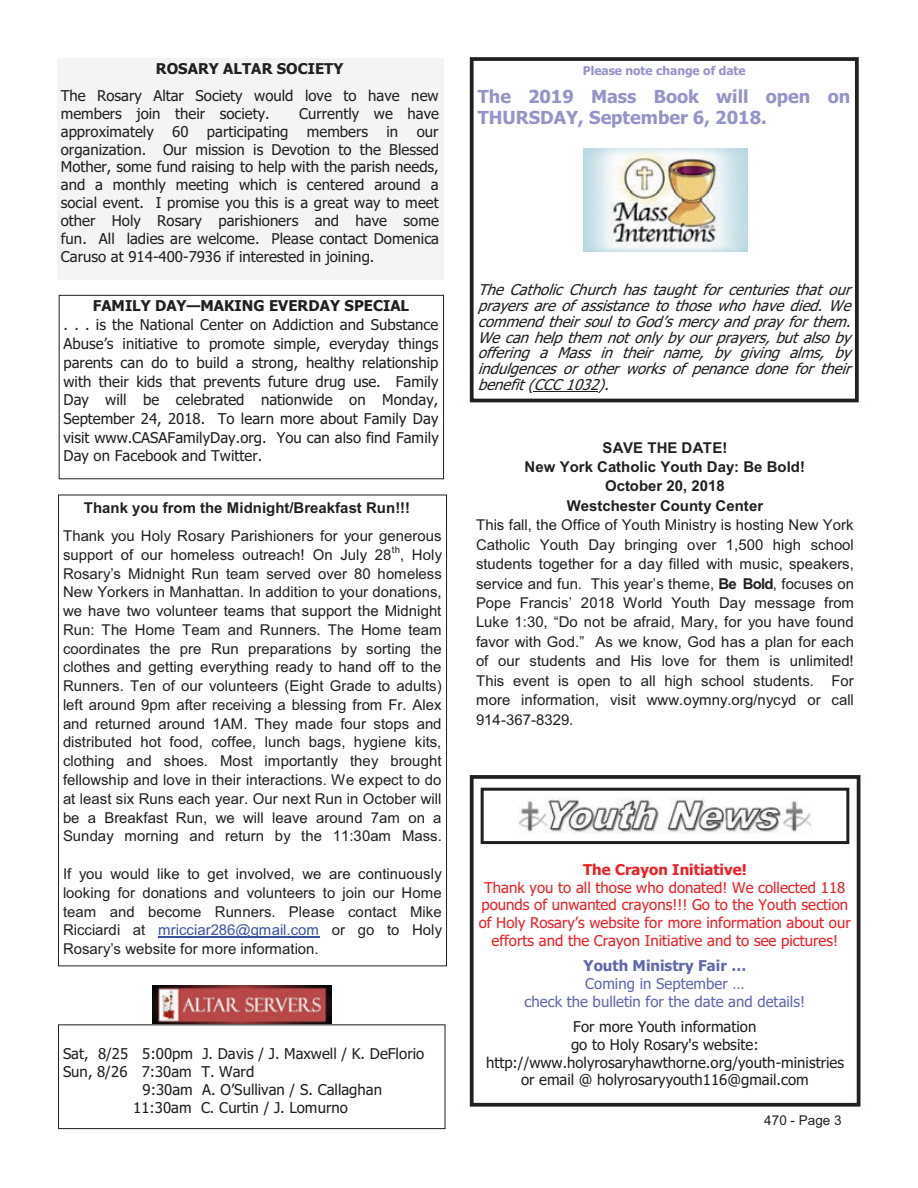
<style>
.page{position:relative;width:918px;height:1188px;background:#fff}
.page>*{position:absolute;margin:0;border:0;box-sizing:border-box;transform-origin:0 0}
.t1{font:700 18px/21.5px "Tahoma";color:#9594c9}
.t2{font:15px/18.8px "Arial";color:#231f20;text-align:justify}
.t3{font:15px/17.9px "Tahoma";color:#231f20;text-align:justify}
.t4{font:italic 15px/15.9px "Tahoma";color:#231f20}
.t5{font:15px/17.9px "Tahoma";color:#ee1f23;text-align:center}
.t6{font:700 15px/19.5px "Arial";color:#231f20;text-align:center}
.t7{font:15px/17.9px "Tahoma";color:#6067af;text-align:center}
.t8{font:700 15px "Tahoma";color:#231f20}
.t9{font:700 15px "Tahoma";color:#ee1f23}
.t10{font:700 15px "Tahoma";color:#6067af}
.t11{font:13.5px "Arial";letter-spacing:.005em;color:#231f20}
.t12{font:700 12px "Tahoma";color:#9594c9}
.t13{font:9.75px "Arial";color:#231f20}
.s1{color:#3853a3}
.s2{font-weight:700}
</style>
<div class="page">
<div style="left:58px;top:1025px;width:387px;height:104px;border:1px solid #231f20"></div>
<img style="left:152px;top:986px;width:179px;height:37px">
<div style="left:470px;top:57px;width:389px;height:345px;border:4px solid #231f20"></div>
<hr style="left:534px;top:392px;width:64px;height:1px;background:#231f20">
<div style="left:470px;top:775px;width:390px;height:332px;border:4px solid #231f20"></div>
<img style="left:517px;top:797px;width:296px;height:37px">
<div style="left:481px;top:788px;width:368px;height:56px;border:3px solid #231f20"></div>
<div style="left:59px;top:295px;width:385px;height:184px;border:1px solid #231f20"></div>
<hr style="left:158px;top:937px;width:161px;height:1px;background:#3853a3">
<div style="left:57px;top:58px;width:387px;height:221px;background:#f3f4f4"></div>
<img style="left:583px;top:148px;width:164px;height:104px">
<p class="t8" style="left:156px;top:63px;width:189px">ROSARY ALTAR SOCIETY</p>
<p class="t3" style="left:61px;top:88px;width:379px">The Rosary Altar Society would love to have new members join their society.</p>
<p class="t3" style="left:61px;top:106px;width:380px;text-indent:238px">Currently we have approximately 60 participating members in our organization. Our mission is Devotion to the Blessed Mother, some fund raising to help with the parish needs, and a monthly meeting which is centered around a social event. I promise you this is a great way to meet other Holy Rosary parishioners and have some fun. All ladies are welcome. Please contact Domenica Caruso at 914-400-7936 if interested in joining.</p>
<p class="t8" style="left:93px;top:300px;width:318px">FAMILY DAY—MAKING EVERDAY SPECIAL</p>
<p class="t3" style="left:64px;top:317px;width:377px;line-height:18.8px">. . . is the National Center on Addiction and Substance Abuse’s initiative to promote simple, everyday things parents can do to build a strong, healthy relationship with their kids that prevents future drug use. Family Day will be celebrated nationwide on Monday, September 24, 2018. To learn more about Family Day visit www.CASAFamilyDay.org. You can also find Family Day on Facebook and Twitter.</p>
<p class="t6" style="left:84px;top:499px;width:328px">Thank you from the Midnight/Breakfast Run!!!</p>
<p class="t2" style="left:63px;top:528px;width:380px">Thank you Holy Rosary Parishioners for your generous support of our homeless outreach! On July 28</p>
<p class="t13" style="left:392px;top:546px;width:10px">th</p>
<p class="t2" style="left:63px;top:547px;width:381px;text-indent:337px">, Holy Rosary’s Midnight Run team served over 80 homeless New Yorkers in Manhattan. In addition to your donations, we have two volunteer teams that support the Midnight Run: The Home Team and Runners. The Home team coordinates the pre Run preparations by sorting the clothes and getting everything ready to hand off to the Runners. Ten of our volunteers (Eight Grade to adults) left around 9pm after receiving a blessing from Fr. Alex and returned around 1AM. They made four stops and distributed hot food, coffee, lunch bags, hygiene kits, clothing and shoes. Most importantly they brought fellowship and love in their interactions. We expect to do at least six Runs each year. Our next Run in October will be a Breakfast Run, we will leave around 7am on a Sunday morning and return by the 11:30am Mass.</p>
<p class="t2" style="left:63px;top:866px;width:381px">If you would like to get involved, we are continuously looking for donations and volunteers to join our Home team and become Runners. Please contact Mike Ricciardi at <span class="s1">mricciar286@gmail.com</span> or go to Holy Rosary’s website for more information.</p>
<p class="t3" style="left:63px;top:1046px;width:363px">Sat, 8/25 5:00pm J. Davis / J. Maxwell / K. DeFlorio</p>
<p class="t3" style="left:63px;top:1064px;width:193px">Sun, 8/26 7:30am T. Ward</p>
<p class="t3" style="left:143px;top:1081px;width:241px">9:30am A. O’Sullivan / S. Callaghan</p>
<p class="t3" style="left:133px;top:1099px;width:216px">11:30am C. Curtin / J. Lomurno</p>
<p class="t12" style="left:583px;top:66px;width:164px">Please note change of date</p>
<p class="t1" style="left:478px;top:87px;width:374px">The 2019 Mass Book will open on<br>THURSDAY, September 6, 2018.</p>
<p class="t4" style="left:478px;top:283px;width:379px">The Catholic Church has taught for centuries that our prayers are of assistance to those who have died. We commend their soul to God’s mercy and pray for them.<br>We can help them not only by our prayers, but also by offering a Mass in their name, by giving alms, by indulgences or other works of penance done for their benefit(CCC 1032).</p>
<p class="t6" style="left:525px;top:439px;width:282px">SAVE THE DATE!<br>New York Catholic Youth Day: Be Bold!<br>October 20, 2018<br>Westchester County Center</p>
<p class="t2" style="left:476px;top:517px;width:380px;line-height:19.4px">This fall, the Office of Youth Ministry is hosting New York Catholic Youth Day bringing over 1,500 high school students together for a day filled with music, speakers, service and fun. This year’s theme, <span class="s2">Be Bold</span>, focuses on Pope Francis’ 2018 World Youth Day message from Luke 1:30, “Do not be afraid, Mary, for you have found favor with God.” As we know, God has a plan for each of our students and His love for them is unlimited!<br>This event is open to all high school students. For more information, visit www.oymny.org/nycyd or call 914-367-8329.</p>
<p class="t9" style="left:583px;top:863px;width:165px">The Crayon Initiative!</p>
<p class="t5" style="left:479px;top:879px;width:373px">Thank you to all those who donated! We collected 118 pounds of unwanted crayons!!! Go to the Youth section of Holy Rosary’s website for more information about our efforts and the Crayon Initiative and to see pictures!</p>
<p class="t10" style="left:584px;top:960px;width:164px">Youth Ministry Fair …</p>
<p class="t7" style="left:525px;top:976px;width:282px">Coming in September …<br>check the bulletin for the date and details!</p>
<p class="t3" style="left:486px;top:1019px;width:360px;text-align:center">For more Youth information<br>go to Holy Rosary's website: http://www.holyrosaryhawthorne.org/youth-ministries or email @ holyrosaryyouth116@gmail.com</p>
<p class="t11" style="left:764px;top:1115px;width:79px">470 - Page 3</p>
</div>
